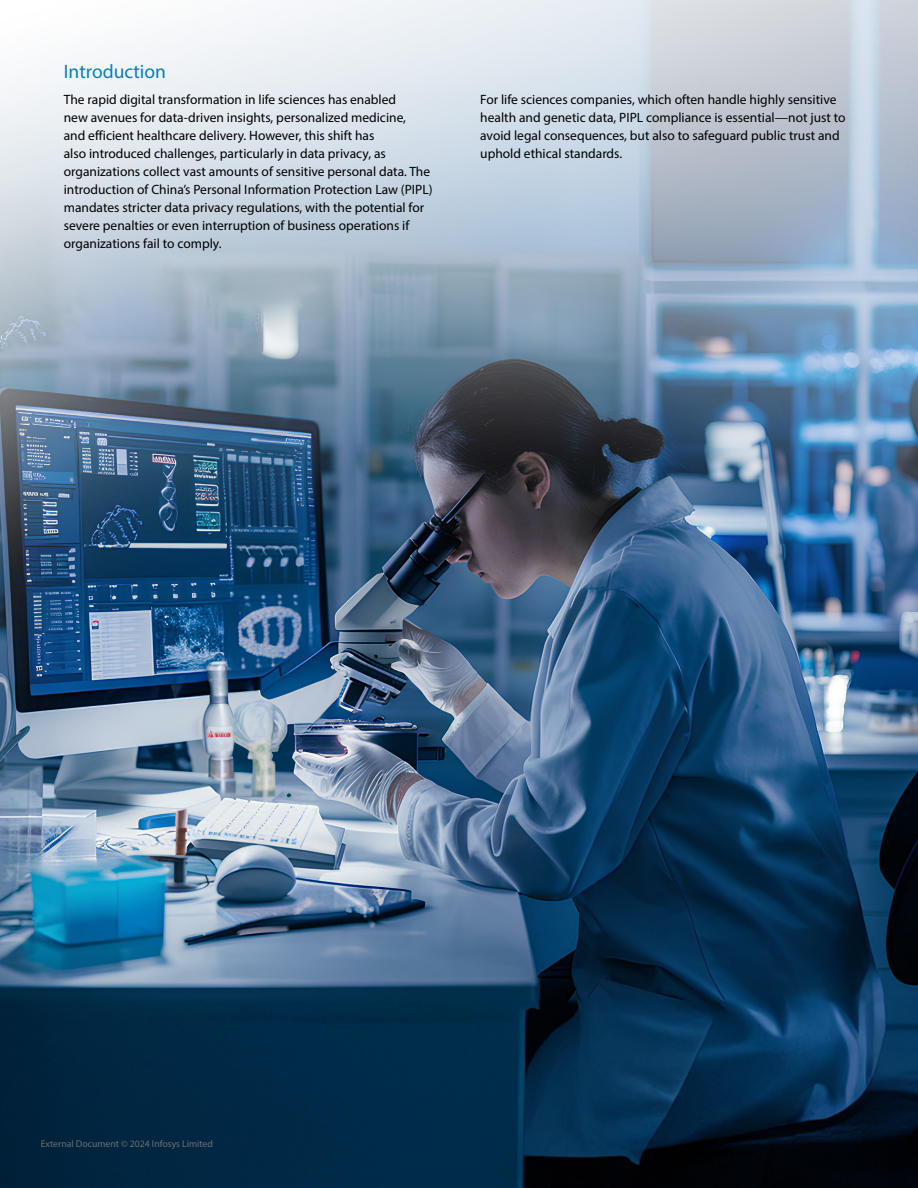
<style>
.page{position:relative;width:918px;height:1188px;background:#fff}
.page>*{position:absolute;margin:0;border:0;box-sizing:border-box;transform-origin:0 0}
.t1{font:19.5px "Myriad Pro";color:#0c7ec0}
.t2{font:13.5px/18px "Myriad Pro";color:#000}
.t3{font:9.75px "Myriad Pro";color:#6d6e71}
</style>
<div class="page">
<img style="left:0;top:0;width:918px;height:1188px">
<h1 class="t1" style="left:64px;top:60px;width:104px">Introduction</h1>
<p class="t2" style="left:64px;top:90px;width:370px">The rapid digital transformation in life sciences has enabled<br>new avenues for data-driven insights, personalized medicine,<br>and efficient healthcare delivery. However, this shift has<br>also introduced challenges, particularly in data privacy, as organizations collect vast amounts of sensitive personal data. The introduction of China’s Personal Information Protection Law (PIPL) mandates stricter data privacy regulations, with the potential for severe penalties or even interruption of business operations if organizations fail to comply.</p>
<p class="t2" style="left:480px;top:90px;width:367px">For life sciences companies, which often handle highly sensitive health and genetic data, PIPL compliance is essential—not just to avoid legal consequences, but also to safeguard public trust and uphold ethical standards.</p>
<p class="t3" style="left:41px;top:1138px;width:174px">External Document © 2024 Infosys Limited</p>
</div>
